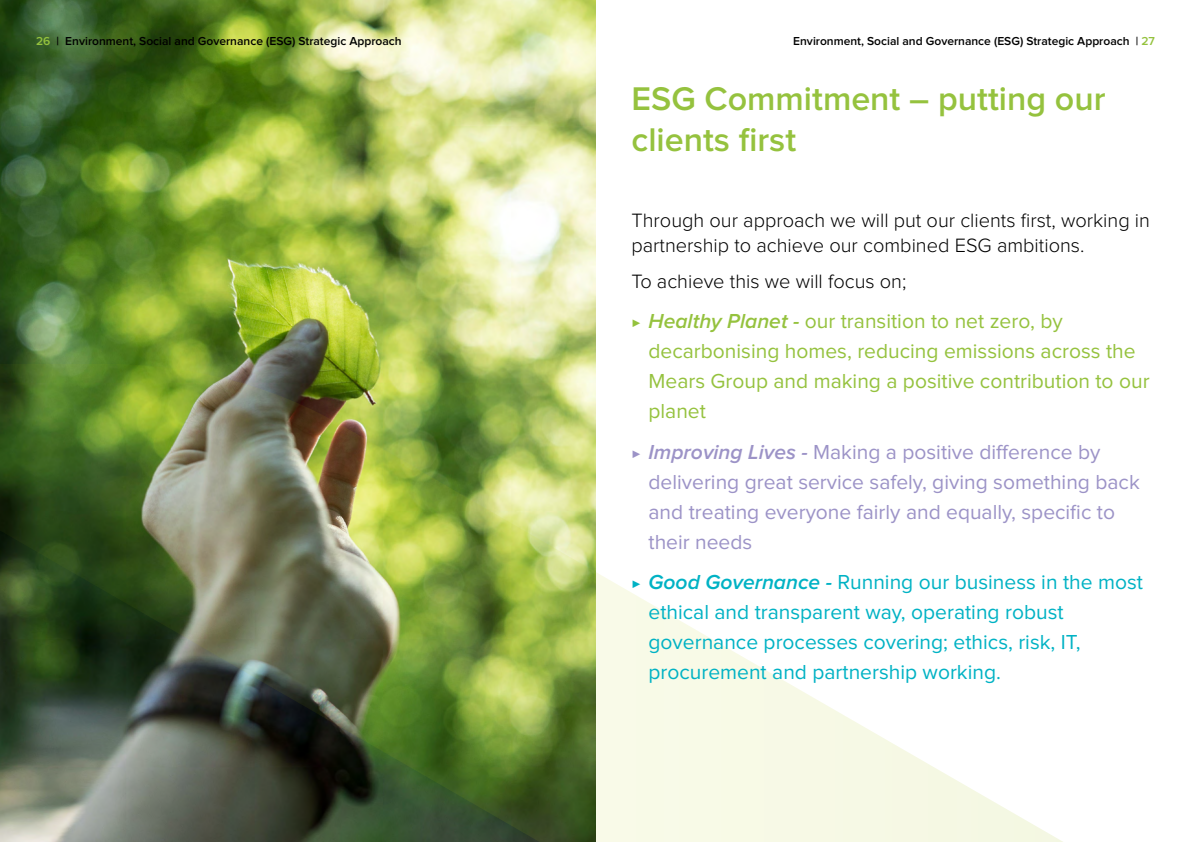
<style>
.page{position:relative;width:1191px;height:842px;background:#fff}
.page>*{position:absolute;margin:0;border:0;box-sizing:border-box;transform-origin:0 0}
.t1{font:600 34px/40.8px "Proxima Nova";color:#95c23e}
.t2{font:21px/30px "Proxima Nova";color:#00b2c4}
.t3{font:21px/30px "Proxima Nova";color:#9c93c7}
.t4{font:21px/30px "Proxima Nova";color:#95c23e}
.t5{font:300 20px/25px "Proxima Nova";color:#000}
.t6{font:600 12px "Proxima Nova";color:#000}
.s1{color:#94c23d}
.s2{font-weight:600;font-style:italic}
</style>
<div class="page">
<img style="left:0;top:0;width:595px;height:364px">
<img style="left:0;top:364px;width:1063px;height:478px">
<svg style="left:633px;top:450px;width:7px;height:8px"></svg>
<svg style="left:633px;top:581px;width:7px;height:7px"></svg>
<p class="t6" style="left:36px;top:36px;width:367px"><span class="s1">26</span> | Environment, Social and Governance (ESG) Strategic Approach</p>
<p class="t6" style="left:793px;top:36px;width:363px">Environment, Social and Governance (ESG) Strategic Approach | <span class="s1">27</span></p>
<h1 class="t1" style="left:631px;top:80px;width:475px">ESG Commitment – putting our clients first</h1>
<p class="t5" style="left:631px;top:209px;width:520px">Through our approach we will put our clients first, working in partnership to achieve our combined ESG ambitions.</p>
<p class="t5" style="left:631px;top:269px;width:276px">To achieve this we will focus on;</p>
<p class="t4" style="left:648px;top:307px;width:502px"><span class="s2">Healthy Planet -</span> our transition to net zero, by decarbonising homes, reducing emissions across the Mears Group and making a positive contribution to our planet</p>
<p class="t3" style="left:648px;top:437px;width:493px"><span class="s2">Improving Lives -</span> Making a positive difference by delivering great service safely, giving something back and treating everyone fairly and equally, specific to their needs</p>
<p class="t2" style="left:648px;top:568px;width:496px"><span class="s2">Good Governance -</span> Running our business in the most ethical and transparent way, operating robust governance processes covering; ethics, risk, IT, procurement and partnership working.</p>
</div>
